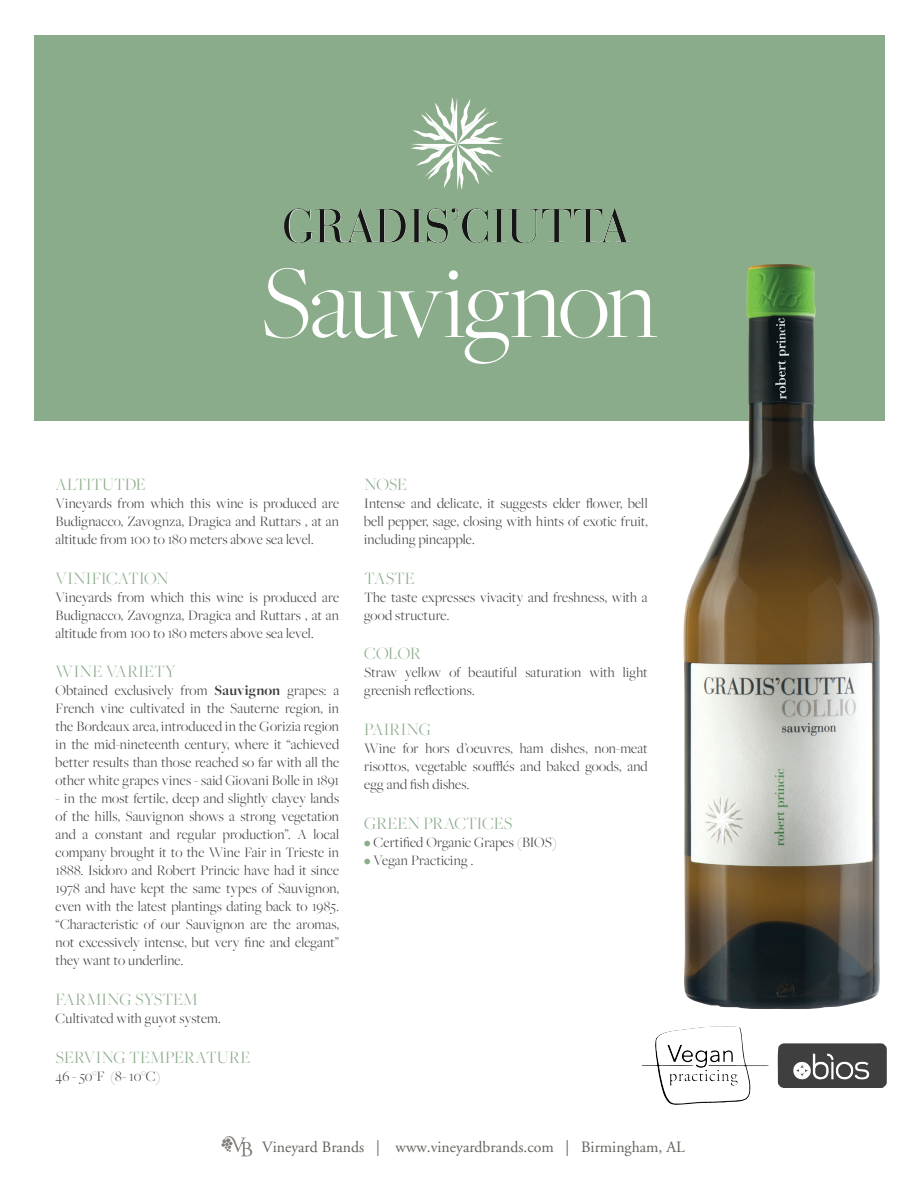
<style>
.page{position:relative;width:918px;height:1188px;background:#fff}
.page>*{position:absolute;margin:0;border:0;box-sizing:border-box;transform-origin:0 0}
.t1{font:300 108px "Freight Big Pro";letter-spacing:-.02em;color:#fff}
.t2{font:300 18px "Freight Big Pro";letter-spacing:-.005em;color:#8bac8b}
.t3{font:300 18px "Freight Big Pro";letter-spacing:.015em;color:#8bac8b}
.t4{font:15.75px "Adobe Garamond";color:#65625d}
.t5{font:300 15px/18px "Freight Big Pro";letter-spacing:.01em;color:#3e3e3f;text-align:justify}
.s1{font-weight:700}
.s2{color:#8bac8b}
</style>
<div class="page">
<div style="left:34px;top:35px;width:851px;height:386px;background:#8bac8b"></div>
<img style="left:284px;top:208px;width:346px;height:35px">
<img style="left:411px;top:97px;width:92px;height:93px">
<svg style="left:221px;top:1136px;width:31px;height:21px"></svg>
<img style="left:642px;top:1026px;width:83px;height:79px">
<img style="left:777px;top:1043px;width:110px;height:45px">
<img style="left:683px;top:264px;width:197px;height:745px">
<p class="t1" style="left:260px;top:233px;width:399px">Sauvignon</p>
<p class="t2" style="left:56px;top:473px;width:92px">ALTITUTDE</p>
<p class="t5" style="left:56px;top:494px;width:285px">Vineyards from which this wine is produced are Budignacco, Zavognza, Dragica and Ruttars , at an altitude from 100 to 180 meters above sea level.</p>
<p class="t2" style="left:56px;top:566px;width:115px">VINIFICATION</p>
<p class="t5" style="left:56px;top:588px;width:285px">Vineyards from which this wine is produced are Budignacco, Zavognza, Dragica and Ruttars , at an altitude from 100 to 180 meters above sea level.</p>
<p class="t2" style="left:56px;top:660px;width:122px">WINE VARIETY</p>
<p class="t5" style="left:56px;top:681px;width:285px">Obtained exclusively from <span class="s1">Sauvignon</span> grapes: a French vine cultivated in the Sauterne region, in the Bordeaux area, introduced in the Gorizia region in the mid-nineteenth century, where it “achieved better results than those reached so far with all the other white grapes vines - said Giovani Bolle in 1891</p>
<p class="t5" style="left:56px;top:789px;width:285px">- in the most fertile, deep and slightly clayey lands of the hills, Sauvignon shows a strong vegetation and a constant and regular production”. A local company brought it to the Wine Fair in Trieste in 1888. Isidoro and Robert Princic have had it since 1978 and have kept the same types of Sauvignon, even with the latest plantings dating back to 1985. “Characteristic of our Sauvignon are the aromas, not excessively intense, but very fine and elegant” they want to underline.</p>
<p class="t2" style="left:56px;top:988px;width:144px">FARMING SYSTEM</p>
<p class="t5" style="left:56px;top:1009px;width:167px">Cultivated with guyot system.</p>
<p class="t2" style="left:56px;top:1045px;width:197px">SERVING TEMPERATURE</p>
<p class="t5" style="left:56px;top:1066px;width:106px">46 - 50°F (8- 10°C)</p>
<p class="t2" style="left:364px;top:473px;width:45px">NOSE</p>
<p class="t5" style="left:364px;top:494px;width:285px">Intense and delicate, it suggests elder flower, bell bell pepper, sage, closing with hints of exotic fruit, including pineapple.</p>
<p class="t2" style="left:364px;top:566px;width:52px">TASTE</p>
<p class="t5" style="left:364px;top:588px;width:285px">The taste expresses vivacity and freshness, with a good structure.</p>
<p class="t2" style="left:364px;top:642px;width:58px">COLOR</p>
<p class="t5" style="left:364px;top:663px;width:285px">Straw yellow of beautiful saturation with light greenish reflections.</p>
<p class="t3" style="left:364px;top:718px;width:68px">PAIRING</p>
<p class="t5" style="left:364px;top:739px;width:285px">Wine for hors d’oeuvres, ham dishes, non-meat risottos, vegetable soufflés and baked goods, and egg and fish dishes.</p>
<p class="t2" style="left:364px;top:811px;width:150px">GREEN PRACTICES</p>
<p class="t5" style="left:364px;top:832px;width:194px"><span class="s2">•</span> Certified Organic Grapes (BIOS)</p>
<p class="t5" style="left:364px;top:850px;width:111px"><span class="s2">•</span> Vegan Practicing .</p>
<p class="t4" style="left:262px;top:1139px;width:424px">Vineyard Brands | www.vineyardbrands.com | Birmingham, AL</p>
</div>
